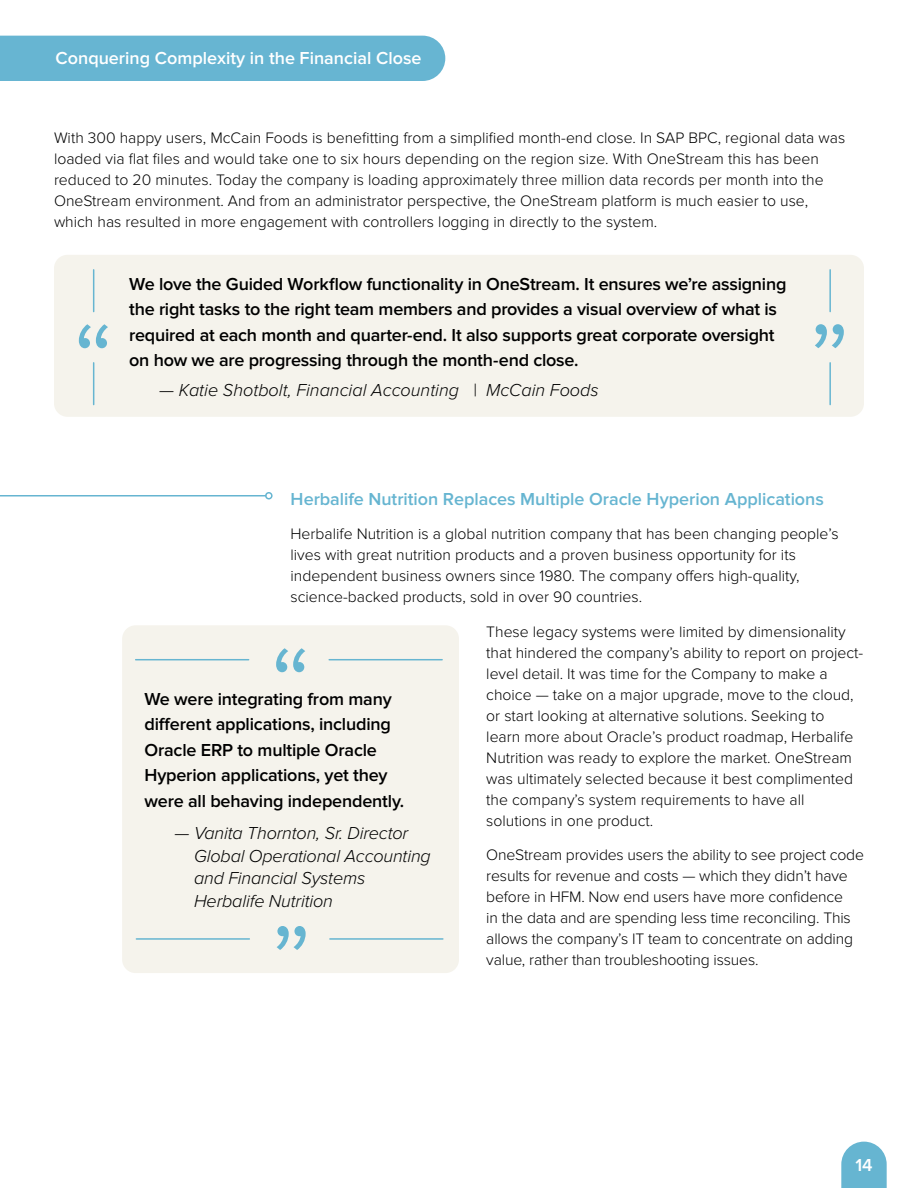
<style>
.page{position:relative;width:918px;height:1188px;background:#fff}
.page>*{position:absolute;margin:0;border:0;box-sizing:border-box;transform-origin:0 0}
.t1{font:600 18px/25.5px "Proxima Nova";letter-spacing:-.01em;color:#000}
.t2{font:italic 300 18px/22.5px "Proxima Nova";letter-spacing:-.01em;color:#000}
.t3{font:600 18px "Proxima Nova";color:#66b5d1}
.t4{font:600 18px "Proxima Nova";color:#fff}
.t5{font:300 15.75px/21px "Proxima Nova";color:#000}
</style>
<div class="page">
<div style="left:0;top:36px;width:445px;height:45px;background:#67b5d2"></div>
<svg style="left:841px;top:1142px;width:46px;height:46px;background:#77bdd6"></svg>
<hr style="left:0;top:495px;width:266px;height:1px;background:#66b5d1">
<div style="left:265px;top:492px;width:8px;height:8px;border:2px solid #66b5d1;border-radius:50%"></div>
<div style="left:54px;top:255px;width:810px;height:162px;background:#f5f3ec;border-radius:14px"></div>
<svg style="left:815px;top:324px;width:29px;height:24px"></svg>
<hr style="left:829px;top:270px;width:2px;height:42px;background:#66b5d1">
<hr style="left:829px;top:363px;width:2px;height:42px;background:#66b5d1">
<svg style="left:79px;top:324px;width:29px;height:24px"></svg>
<hr style="left:93px;top:270px;width:1px;height:42px;background:#66b5d1">
<hr style="left:93px;top:363px;width:1px;height:42px;background:#66b5d1">
<div style="left:122px;top:625px;width:337px;height:348px;background:#f5f3ec;border-radius:14px"></div>
<hr style="left:136px;top:659px;width:113px;height:1px;background:#66b5d1">
<hr style="left:329px;top:659px;width:113px;height:1px;background:#66b5d1">
<svg style="left:276px;top:648px;width:29px;height:24px"></svg>
<hr style="left:136px;top:938px;width:113px;height:2px;background:#66b5d1">
<hr style="left:330px;top:938px;width:113px;height:2px;background:#66b5d1">
<svg style="left:277px;top:926px;width:29px;height:24px"></svg>
<p class="t4" style="left:56px;top:48px;width:367px">Conquering Complexity in the Financial Close</p>
<p class="t5" style="left:54px;top:128px;width:793px">With 300 happy users, McCain Foods is benefitting from a simplified month-end close. In SAP BPC, regional data was loaded via flat files and would take one to six hours depending on the region size. With OneStream this has been reduced to 20 minutes. Today the company is loading approximately three million data records per month into the OneStream environment. And from an administrator perspective, the OneStream platform is much easier to use, which has resulted in more engagement with controllers logging in directly to the system.</p>
<p class="t1" style="left:129px;top:272px;width:659px">We love the Guided Workflow functionality in OneStream. It ensures we’re assigning the right tasks to the right team members and provides a visual overview of what is required at each month and quarter-end. It also supports great corporate oversight on how we are progressing through the month-end close.</p>
<p class="t2" style="left:159px;top:379px;width:441px">— Katie Shotbolt, Financial Accounting | McCain Foods</p>
<p class="t3" style="left:291px;top:488px;width:535px">Herbalife Nutrition Replaces Multiple Oracle Hyperion Applications</p>
<p class="t5" style="left:291px;top:524px;width:550px">Herbalife Nutrition is a global nutrition company that has been changing people’s lives with great nutrition products and a proven business opportunity for its independent business owners since 1980. The company offers high-quality, science-backed products, sold in over 90 countries.</p>
<p class="t5" style="left:486px;top:621px;width:378px">These legacy systems were limited by dimensionality that hindered the company’s ability to report on project&shy;level detail. It was time for the Company to make a choice — take on a major upgrade, move to the cloud, or start looking at alternative solutions. Seeking to<br>learn more about Oracle’s product roadmap, Herbalife Nutrition was ready to explore the market. OneStream was ultimately selected because it best complimented the company’s system requirements to have all solutions in one product.</p>
<p class="t5" style="left:486px;top:845px;width:379px">OneStream provides users the ability to see project code results for revenue and costs — which they didn’t have before in HFM. Now end users have more confidence<br>in the data and are spending less time reconciling. This allows the company’s IT team to concentrate on adding value, rather than troubleshooting issues.</p>
<p class="t1" style="left:145px;top:686px;width:261px">We were integrating from many different applications, including<br>Oracle ERP to multiple Oracle<br>Hyperion applications, yet they were all behaving independently.</p>
<p class="t2" style="left:194px;top:822px;width:238px;text-indent:-20px">— Vanita Thornton, Sr. Director<br>Global Operational Accounting and Financial Systems<br>Herbalife Nutrition</p>
<p class="t4" style="left:855px;top:1154px;width:19px">14</p>
</div>
